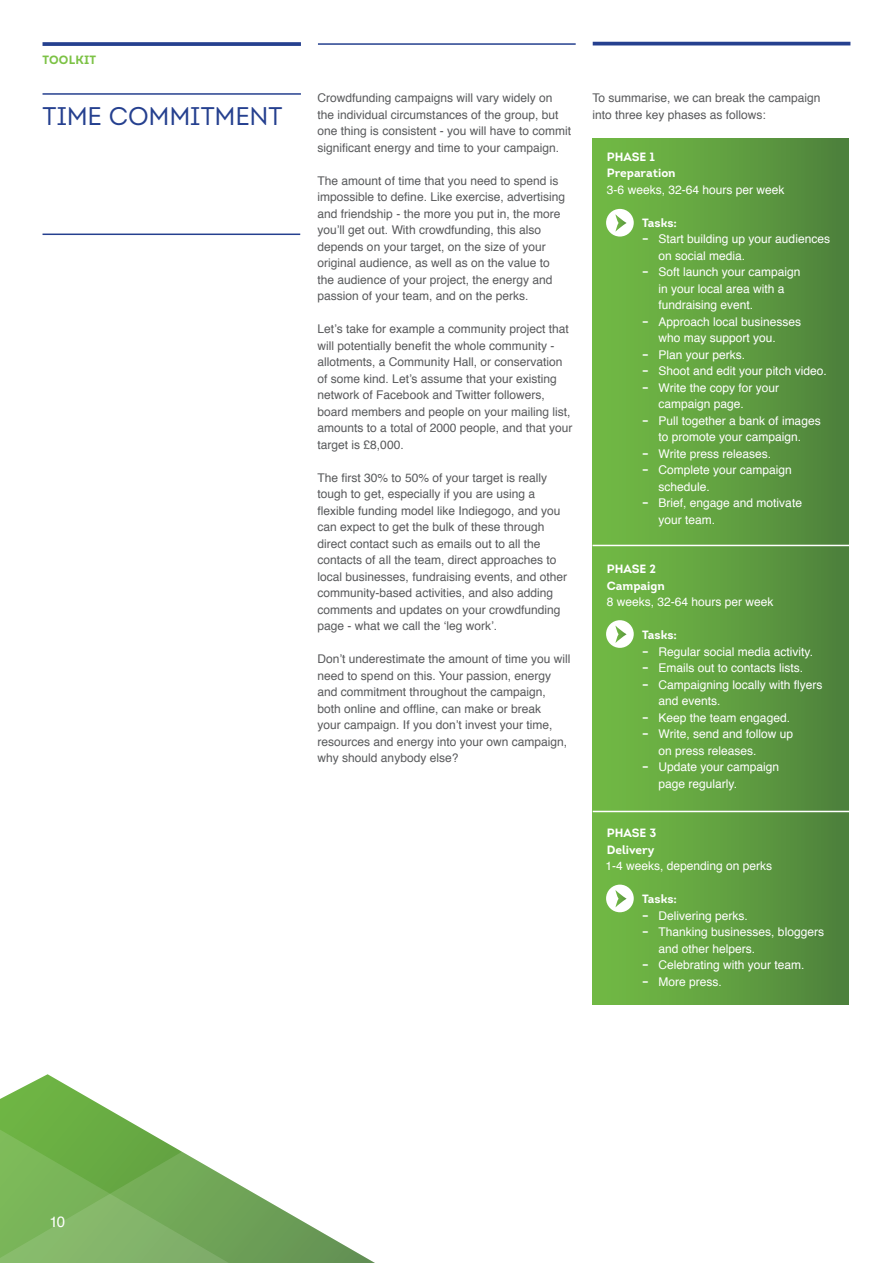
<style>
.page{position:relative;width:893px;height:1263px;background:#fff}
.page>*{position:absolute;margin:0;border:0;box-sizing:border-box;transform-origin:0 0}
.t1{font:30.75px "Minion Pro";color:#fff}
.t2{font:25.5px "Intro";letter-spacing:-.005em;color:#25408f}
.t3{font:15px "Helvetica";color:#fff}
.t4{font:12px/16.5px "Helvetica";color:#58595b}
.t5{font:12px/16.5px "Helvetica";color:#fff}
.t6{font:700 12px/16.5px "Intro";color:#fff}
.t7{font:700 12px "Intro";letter-spacing:.015em;color:#7cc245}
.s1{font-family:"Intro";font-weight:700}
</style>
<div class="page">
<div style="left:593px;top:139px;width:256px;height:865px;background:linear-gradient(to right,#74bd45,#4e823c)"></div>
<svg style="left:0;top:1074px;width:130px;height:48px"></svg>
<svg style="left:0;top:1122px;width:375px;height:141px"></svg>
<hr style="left:318px;top:43px;width:258px;height:2px;background:#25408f">
<svg style="left:43px;top:42px;width:258px;height:4px"></svg>
<hr style="left:43px;top:93px;width:258px;height:2px;background:#25408f">
<hr style="left:43px;top:234px;width:257px;height:1px;background:#25408f">
<hr style="left:593px;top:42px;width:257px;height:3px;background:#25408f">
<div style="left:606px;top:209px;width:28px;height:28px;background:#fff;border-radius:50%"></div>
<hr style="left:592px;top:545px;width:258px;height:1px;background:#fff">
<hr style="left:593px;top:811px;width:257px;height:1px;background:#fff">
<div style="left:606px;top:620px;width:28px;height:28px;background:#fff;border-radius:50%"></div>
<div style="left:606px;top:885px;width:28px;height:27px;background:#fff;border-radius:50%"></div>
<p class="t7" style="left:43px;top:52px;width:55px">TOOLKIT</p>
<h2 class="t2" style="left:43px;top:101px;width:241px">TIME COMMITMENT</h2>
<p class="t4" style="left:318px;top:90px;width:255px">Crowdfunding campaigns will vary widely on the individual circumstances of the group, but one thing is consistent - you will have to commit significant energy and time to your campaign.</p>
<p class="t4" style="left:318px;top:173px;width:249px">The amount of time that you need to spend is impossible to define. Like exercise, advertising and friendship - the more you put in, the more you’ll get out. With crowdfunding, this also depends on your target, on the size of your original audience, as well as on the value to the audience of your project, the energy and passion of your team, and on the perks.</p>
<p class="t4" style="left:318px;top:321px;width:256px">Let’s take for example a community project that will potentially benefit the whole community - allotments, a Community Hall, or conservation of some kind. Let’s assume that your existing network of Facebook and Twitter followers, board members and people on your mailing list, amounts to a total of 2000 people, and that your target is £8,000.</p>
<p class="t4" style="left:318px;top:470px;width:251px">The first 30% to 50% of your target is really tough to get, especially if you are using a flexible funding model like Indiegogo, and you can expect to get the bulk of these through direct contact such as emails out to all the contacts of all the team, direct approaches to local businesses, fundraising events, and other community-based activities, and also adding comments and updates on your crowdfunding page - what we call the ‘leg work’.</p>
<p class="t4" style="left:318px;top:651px;width:254px">Don’t underestimate the amount of time you will need to spend on this. Your passion, energy and commitment throughout the campaign, both online and offline, can make or break<br>your campaign. If you don’t invest your time, resources and energy into your own campaign, why should anybody else?</p>
<p class="t4" style="left:593px;top:90px;width:230px">To summarise, we can break the campaign into three key phases as follows:</p>
<p class="t6" style="left:607px;top:148px;width:70px">PHASE 1<br>Preparation</p>
<p class="t5" style="left:607px;top:182px;width:179px">3-6 weeks, 32-64 hours per week</p>
<p class="t6" style="left:642px;top:214px;width:36px">Tasks:</p>
<p class="t5" style="left:659px;top:231px;width:173px;text-indent:-16px"><span class="s1">–</span> Start building up your audiences on social media.</p>
<p class="t5" style="left:659px;top:264px;width:144px;text-indent:-16px"><span class="s1">–</span> Soft launch your campaign in your local area with a fundraising event.</p>
<p class="t5" style="left:659px;top:314px;width:144px;text-indent:-16px"><span class="s1">–</span> Approach local businesses who may support you.</p>
<p class="t5" style="left:642px;top:347px;width:105px"><span class="s1">–</span> Plan your perks.</p>
<p class="t5" style="left:642px;top:363px;width:186px"><span class="s1">–</span> Shoot and edit your pitch video.</p>
<p class="t5" style="left:659px;top:380px;width:122px;text-indent:-16px"><span class="s1">–</span> Write the copy for your campaign page.</p>
<p class="t5" style="left:642px;top:413px;width:180px;text-align:center"><span class="s1">–</span> Pull together a bank of images to promote your campaign.</p>
<p class="t5" style="left:642px;top:446px;width:130px"><span class="s1">–</span> Write press releases.</p>
<p class="t5" style="left:659px;top:462px;width:135px;text-indent:-16px"><span class="s1">–</span> Complete your campaign schedule.</p>
<p class="t5" style="left:659px;top:495px;width:145px;text-indent:-16px"><span class="s1">–</span> Brief, engage and motivate your team.</p>
<p class="t6" style="left:607px;top:561px;width:60px">PHASE 2<br>Campaign</p>
<p class="t5" style="left:607px;top:594px;width:168px">8 weeks, 32-64 hours per week</p>
<p class="t6" style="left:642px;top:627px;width:36px">Tasks:</p>
<p class="t5" style="left:642px;top:644px;width:173px"><span class="s1">–</span> Regular social media activity.</p>
<p class="t5" style="left:642px;top:660px;width:163px"><span class="s1">–</span> Emails out to contacts lists.</p>
<p class="t5" style="left:659px;top:677px;width:166px;text-indent:-16px"><span class="s1">–</span> Campaigning locally with flyers and events.</p>
<p class="t5" style="left:642px;top:710px;width:149px"><span class="s1">–</span> Keep the team engaged.</p>
<p class="t5" style="left:659px;top:726px;width:136px;text-indent:-16px"><span class="s1">–</span> Write, send and follow up on press releases.</p>
<p class="t5" style="left:659px;top:759px;width:122px;text-indent:-16px"><span class="s1">–</span> Update your campaign page regularly.</p>
<p class="t6" style="left:607px;top:825px;width:51px">PHASE 3<br>Delivery</p>
<p class="t5" style="left:605px;top:858px;width:168px">1-4 weeks, depending on perks</p>
<p class="t6" style="left:642px;top:891px;width:36px">Tasks:</p>
<p class="t5" style="left:642px;top:908px;width:107px"><span class="s1">–</span> Delivering perks.</p>
<p class="t5" style="left:659px;top:924px;width:167px;text-indent:-16px"><span class="s1">–</span> Thanking businesses, bloggers and other helpers.</p>
<p class="t5" style="left:642px;top:957px;width:164px"><span class="s1">–</span> Celebrating with your team.</p>
<p class="t5" style="left:642px;top:974px;width:81px"><span class="s1">–</span> More press.</p>
<h1 class="t1" style="left:614px;top:201px;width:15px">→</h1>
<h1 class="t1" style="left:614px;top:612px;width:15px">→</h1>
<h1 class="t1" style="left:614px;top:876px;width:15px">→</h1>
<p class="t3" style="left:50px;top:1210px;width:17px">10</p>
</div>
